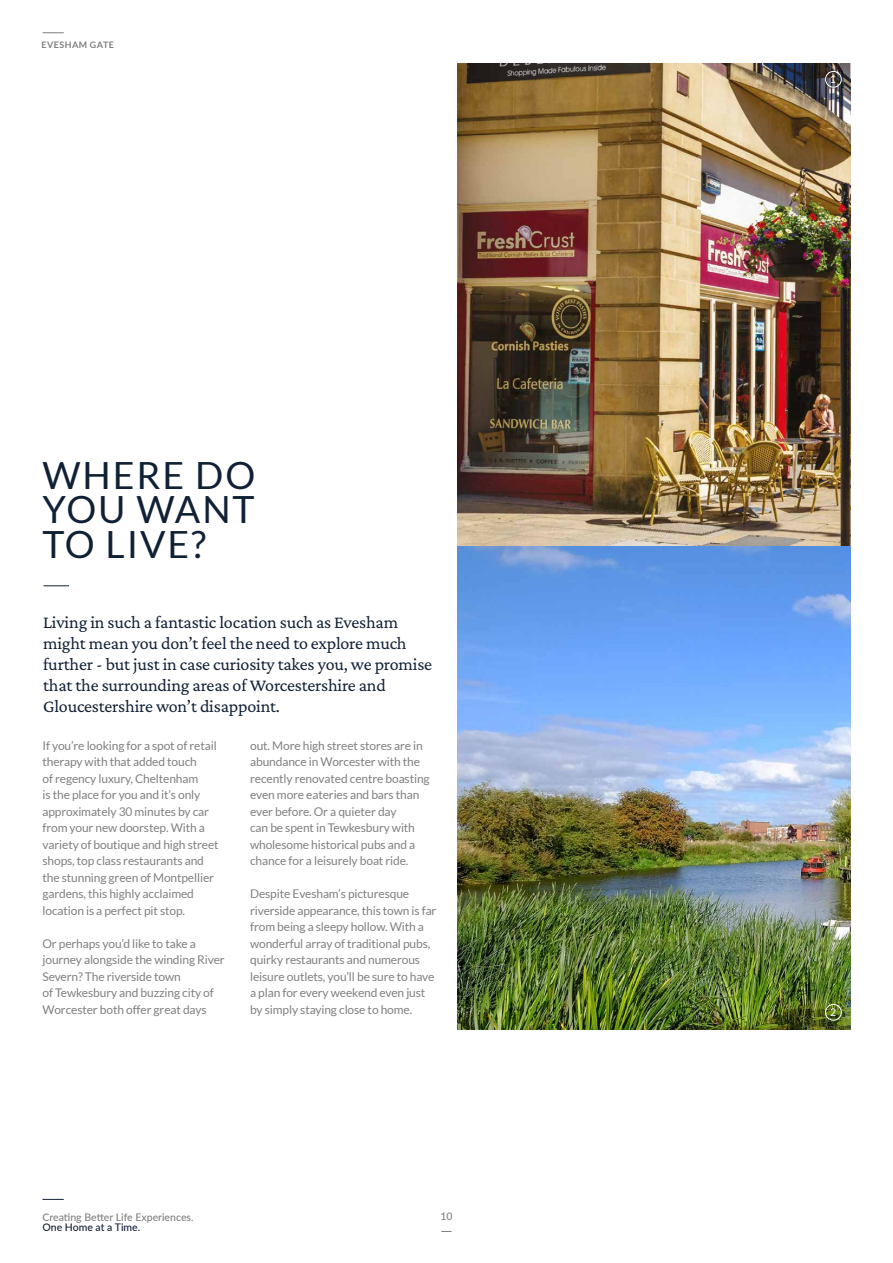
<style>
.page{position:relative;width:893px;height:1263px;background:#fff}
.page>*{position:absolute;margin:0;border:0;box-sizing:border-box;transform-origin:0 0}
.t1{font:37.5px/34.5px "Lato";letter-spacing:.05em;color:#112135;text-align:justify}
.t2{font:18px/21px "Crimson Pro";letter-spacing:-.01em;color:#112134}
.t3{font:12px/16.5px "Lato";letter-spacing:-.01em;color:#818081}
.t4{font:500 10.5px "Lato";color:#818081}
.t5{font:500 10.5px "Lato";color:#122135}
.t6{font:10.5px "Lato";color:#fff}
.t7{font:700 9px "Lato";letter-spacing:.05em;color:#818081}
</style>
<div class="page">
<svg style="left:43px;top:33px;width:21px;height:1px"></svg>
<svg style="left:44px;top:585px;width:25px;height:1px"></svg>
<svg style="left:43px;top:1199px;width:21px;height:1px"></svg>
<img style="left:457px;top:64px;width:393px;height:965px">
<div style="left:825px;top:71px;width:17px;height:17px;border:1px solid #fff;border-radius:50%"></div>
<div style="left:825px;top:1004px;width:17px;height:16px;border:1px solid #fff;border-radius:50%"></div>
<p class="t7" style="left:41px;top:40px;width:74px">EVESHAM GATE</p>
<h1 class="t1" style="left:43px;top:458px;width:214px">WHERE DO YOU WANT TO LIVE?</h1>
<p class="t2" style="left:43px;top:611px;width:390px">Living in such a fantastic location such as Evesham might mean you don’t feel the need to explore much further - but just in case curiosity takes you, we promise that the surrounding areas of Worcestershire and Gloucestershire won’t disappoint.</p>
<p class="t3" style="left:43px;top:737px;width:178px">If you’re looking for a spot of retail therapy with that added touch<br>of regency luxury, Cheltenham<br>is the place for you and it’s only approximately 30 minutes by car from your new doorstep. With a variety of boutique and high street shops, top class restaurants and the stunning green of Montpellier gardens, this highly acclaimed location is a perfect pit stop.</p>
<p class="t3" style="left:43px;top:935px;width:184px">Or perhaps you’d like to take a journey alongside the winding River<br>Severn? The riverside town<br>of Tewkesbury and buzzing city of<br>Worcester both offer great days</p>
<p class="t3" style="left:250px;top:737px;width:181px">out. More high street stores are in abundance in Worcester with the recently renovated centre boasting even more eateries and bars than ever before. Or a quieter day<br>can be spent in Tewkesbury with wholesome historical pubs and a chance for a leisurely boat ride.</p>
<p class="t3" style="left:250px;top:885px;width:188px">Despite Evesham’s picturesque riverside appearance, this town is far from being a sleepy hollow. With a wonderful array of traditional pubs, quirky restaurants and numerous leisure outlets, you’ll be sure to have a plan for every weekend even just by simply staying close to home.</p>
<p class="t4" style="left:43px;top:1209px;width:153px">Creating Better Life Experiences.</p>
<p class="t5" style="left:43px;top:1220px;width:99px">One Home at a Time.</p>
<p class="t4" style="left:440px;top:1209px;width:14px">10</p>
<p class="t6" style="left:830px;top:73px;width:8px">1</p>
<p class="t6" style="left:830px;top:1006px;width:8px">2</p>
</div>
